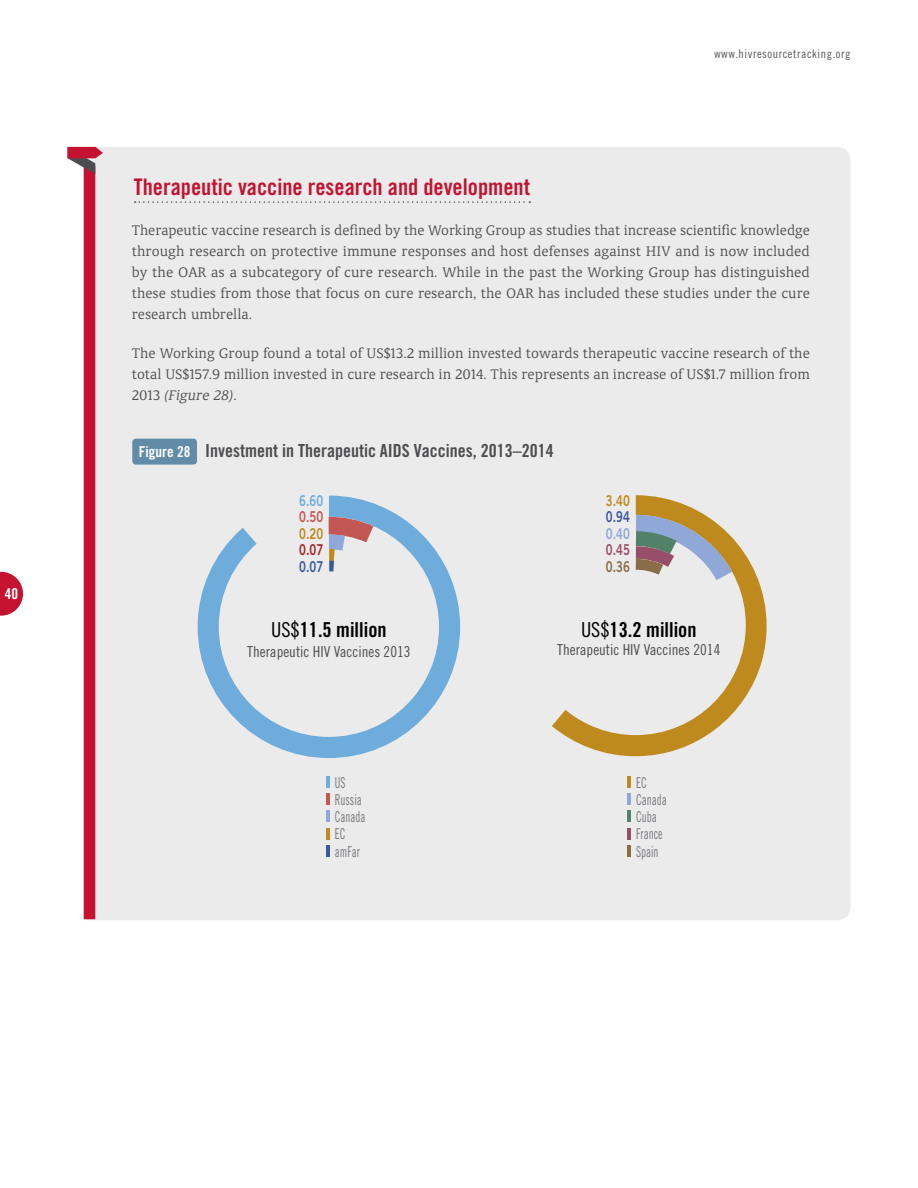
<style>
.page{position:relative;width:918px;height:1188px;background:#fff}
.page>*{position:absolute;margin:0;border:0;box-sizing:border-box;transform-origin:0 0}
.t1{font:22.8px "Trade Gothic Bold Cond Twenty";color:#c41230}
.t2{font:20.55px "Trade Gothic Bold Cond Twenty";color:#000}
.t3{font:18px "Trade Gothic Bold Cond Twenty";color:#4d4d4f}
.t4{font:300 15.3px/21px "Classic Round";color:#4d4d4f;text-align:justify}
.t5{font:15.15px "Trade Gothic Cond Eighteen";color:#4d4d4f}
.t6{font:15px/17.1px "Trade Gothic Cond Eighteen";color:#77787b;scale:.75 1}
.t7{font:15px "Trade Gothic Bold Two";color:#be8a1d;scale:.75 1}
.t8{font:15px "Trade Gothic Bold Two";color:#3b589a;scale:.75 1}
.t9{font:15px "Trade Gothic Bold Two";color:#6eacdb;scale:.75 1}
.t10{font:15px "Trade Gothic Bold Two";color:#c35753;scale:.75 1}
.t11{font:15px "Trade Gothic Bold Two";color:#a42428;scale:.75 1}
.t12{font:15px "Trade Gothic Bold Two";color:#90a8d7;scale:.75 1}
.t13{font:15px "Trade Gothic Bold Two";color:#974e68;scale:.75 1}
.t14{font:15px "Trade Gothic Bold Two";color:#896c48;scale:.75 1}
.t15{font:15px "Trade Gothic Bold Cond Twenty";color:#fff}
.t16{font:12px "Trade Gothic Cond Eighteen";letter-spacing:.05em;color:#58595b}
.s1{font-style:italic}
.s2{font-size:15px;color:#fff}
.s3{font-family:"Trade Gothic Cond Eighteen"}
</style>
<div class="page">
<svg style="left:0;top:572px;width:23px;height:44px"></svg>
<div style="left:86px;top:147px;width:764px;height:773px;background:#ebebec"></div>
<svg style="left:68px;top:147px;width:35px;height:772px"></svg>
<svg style="left:135px;top:201px;width:395px;height:2px"></svg>
<div style="left:132px;top:439px;width:65px;height:26px;background:#618ba7;border-radius:4px"></div>
<svg style="left:198px;top:496px;width:262px;height:262px;background:#d0dde8"></svg>
<svg style="left:329px;top:517px;width:44px;height:54px;background:#cbaeb2"></svg>
<svg style="left:552px;top:495px;width:215px;height:261px;background:#e3dac9"></svg>
<svg style="left:636px;top:515px;width:96px;height:65px;background:#aea89e"></svg>
<hr style="left:627px;top:776px;width:4px;height:12px;background:#be8a1d">
<hr style="left:627px;top:793px;width:4px;height:12px;background:#90a8d7">
<hr style="left:627px;top:811px;width:4px;height:11px;background:#518167">
<hr style="left:627px;top:828px;width:4px;height:11px;background:#974e68">
<hr style="left:627px;top:845px;width:4px;height:12px;background:#896c48">
<hr style="left:326px;top:776px;width:4px;height:12px;background:#6eacdb">
<hr style="left:326px;top:793px;width:4px;height:12px;background:#c35753">
<hr style="left:326px;top:811px;width:4px;height:11px;background:#90a8d7">
<hr style="left:326px;top:828px;width:4px;height:11px;background:#be8a1d">
<hr style="left:326px;top:845px;width:4px;height:12px;background:#3b589a">
<p class="t15" style="left:5px;top:585px;width:15px">40</p>
<h1 class="t1" style="left:134px;top:173px;width:398px">Therapeutic vaccine research and development</h1>
<p class="t16" style="left:714px;top:46px;width:138px">www.hivresourcetracking.org</p>
<p class="t4" style="left:132px;top:220px;width:680px">Therapeutic vaccine research is defined by the Working Group as studies that increase scientific knowledge through research on protective immune responses and host defenses against HIV and is now included by the OAR as a subcategory of cure research. While in the past the Working Group has distinguished these studies from those that focus on cure research, the OAR has included these studies under the cure research umbrella.</p>
<p class="t4" style="left:132px;top:343px;width:680px">The Working Group found a total of US$13.2 million invested towards therapeutic vaccine research of the total US$157.9 million invested in cure research in 2014. This represents an increase of US$1.7 million from 2013 <span class="s1">(Figure 28)</span>.</p>
<p class="t3" style="left:139px;top:440px;width:417px"><span class="s2">Figure 28</span> Investment in Therapeutic AIDS Vaccines, 2013–2014</p>
<p class="t9" style="left:299px;top:491px;width:34px">6.60</p>
<p class="t10" style="left:299px;top:507px;width:34px">0.50</p>
<p class="t7" style="left:299px;top:524px;width:34px">0.20</p>
<p class="t11" style="left:299px;top:540px;width:34px">0.07</p>
<p class="t8" style="left:299px;top:557px;width:34px">0.07</p>
<p class="t7" style="left:606px;top:491px;width:34px">3.40</p>
<p class="t8" style="left:606px;top:507px;width:34px">0.94</p>
<p class="t12" style="left:606px;top:524px;width:34px">0.40</p>
<p class="t13" style="left:606px;top:540px;width:34px">0.45</p>
<p class="t14" style="left:606px;top:557px;width:34px">0.36</p>
<h2 class="t2" style="left:271px;top:617px;width:117px"><span class="s3">US$</span>11.5 million</h2>
<p class="t5" style="left:247px;top:642px;width:165px">Therapeutic HIV Vaccines 2013</p>
<p class="t6" style="left:335px;top:774px;width:42px">US<br>Russia<br>Canada<br>EC amFar</p>
<h2 class="t2" style="left:581px;top:617px;width:117px"><span class="s3">US$</span>13.2 million</h2>
<p class="t5" style="left:557px;top:641px;width:165px">Therapeutic HIV Vaccines 2014</p>
<p class="t6" style="left:636px;top:774px;width:42px">EC<br>Canada<br>Cuba<br>France<br>Spain</p>
</div>
